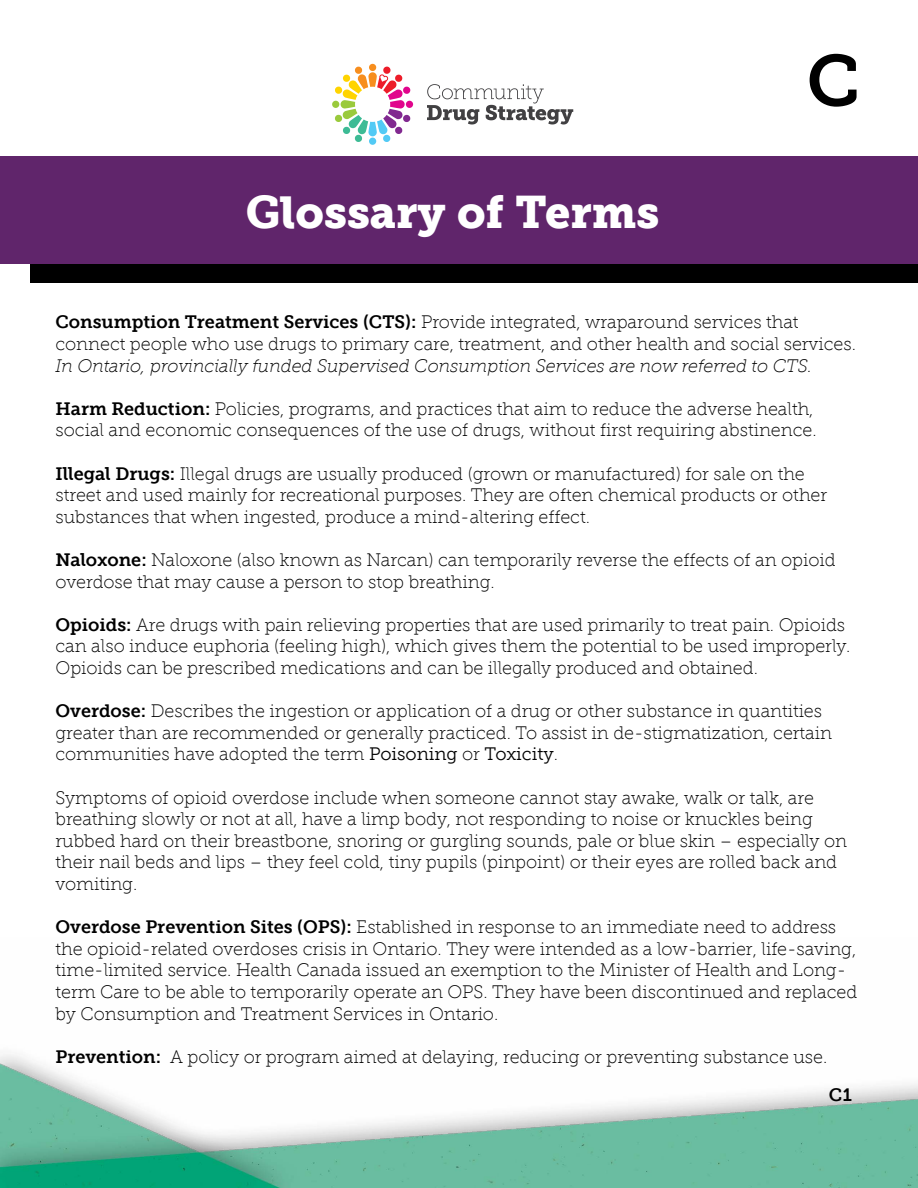
<style>
.page{position:relative;width:918px;height:1188px;background:#fff}
.page>*{position:absolute;margin:0;border:0;box-sizing:border-box;transform-origin:0 0}
.t1{font:72px "Museo Slab 700";color:#000}
.t2{font:45px "Museo Slab 900";color:#fff}
.Body_Text{font:18px/21.6px "Museo Slab 100";color:#000}
.t3{font:18px "Museo Slab 700";color:#000}
.s1{font-family:"Museo Slab 700"}
.s2{font-style:italic}
.s3{font-family:"Museo Slab 300"}
</style>
<div class="page">
<img style="left:0;top:1054px;width:918px;height:134px">
<div style="left:30px;top:175px;width:888px;height:108px;background:#000"></div>
<svg style="left:427px;top:84px;width:146px;height:41px"></svg>
<div style="left:369px;top:64px;width:7px;height:7px;background:#f78e1e;border-radius:50%"></div>
<div style="left:369px;top:138px;width:7px;height:7px;background:#52caf5;border-radius:50%"></div>
<div style="left:406px;top:101px;width:7px;height:7px;background:#e1058c;border-radius:50%"></div>
<div style="left:332px;top:101px;width:7px;height:7px;background:#9aca3c;border-radius:50%"></div>
<svg style="left:334px;top:66px;width:77px;height:77px"></svg>
<div style="left:0;top:156px;width:918px;height:108px;background:#60256b"></div>
<h2 class="t2" style="left:246px;top:186px;width:415px">Glossary of Terms</h2>
<h1 class="t1" style="left:807px;top:40px;width:55px">C</h1>
<p class="Body_Text" style="left:56px;top:311px;width:802px"><span class="s1">Consumption Treatment Services (CTS):</span> Provide integrated, wraparound services that connect people who use drugs to primary care, treatment, and other health and social services.<br><span class="s2">In Ontario, provincially funded Supervised Consumption Services are now referred to CTS.</span></p>
<p class="Body_Text" style="left:56px;top:398px;width:763px"><span class="s1">Harm Reduction:</span> Policies, programs, and practices that aim to reduce the adverse health, social and economic consequences of the use of drugs, without first requiring abstinence.</p>
<p class="Body_Text" style="left:56px;top:463px;width:773px"><span class="s1">Illegal Drugs:</span> Illegal drugs are usually produced (grown or manufactured) for sale on the street and used mainly for recreational purposes. They are often chemical products or other substances that when ingested, produce a mind-altering effect.</p>
<p class="Body_Text" style="left:56px;top:549px;width:782px"><span class="s1">Naloxone:</span> Naloxone (also known as Narcan) can temporarily reverse the effects of an opioid overdose that may cause a person to stop breathing.</p>
<p class="Body_Text" style="left:56px;top:614px;width:796px"><span class="s1">Opioids:</span> Are drugs with pain relieving properties that are used primarily to treat pain. Opioids can also induce euphoria (feeling high), which gives them the potential to be used improperly.<br>Opioids can be prescribed medications and can be illegally produced and obtained.</p>
<p class="Body_Text" style="left:56px;top:700px;width:778px"><span class="s1">Overdose:</span> Describes the ingestion or application of a drug or other substance in quantities greater than are recommended or generally practiced. To assist in de-stigmatization, certain communities have adopted the term <span class="s3">Poisoning</span> or <span class="s3">Toxicity</span>.</p>
<p class="Body_Text" style="left:56px;top:787px;width:793px">Symptoms of opioid overdose include when someone cannot stay awake, walk or talk, are breathing slowly or not at all, have a limp body, not responding to noise or knuckles being rubbed hard on their breastbone, snoring or gurgling sounds, pale or blue skin – especially on their nail beds and lips – they feel cold, tiny pupils (pinpoint) or their eyes are rolled back and vomiting.</p>
<p class="Body_Text" style="left:56px;top:916px;width:803px"><span class="s1">Overdose Prevention Sites (OPS):</span> Established in response to an immediate need to address the opioid-related overdoses crisis in Ontario. They were intended as a low-barrier, life-saving, time-limited service. Health Canada issued an exemption to the Minister of Health and Long&shy;term Care to be able to temporarily operate an OPS. They have been discontinued and replaced by Consumption and Treatment Services in Ontario.</p>
<p class="Body_Text" style="left:56px;top:1046px;width:773px"><span class="s1">Prevention:</span> A policy or program aimed at delaying, reducing or preventing substance use.</p>
<p class="t3" style="left:829px;top:1085px;width:25px">C1</p>
</div>
